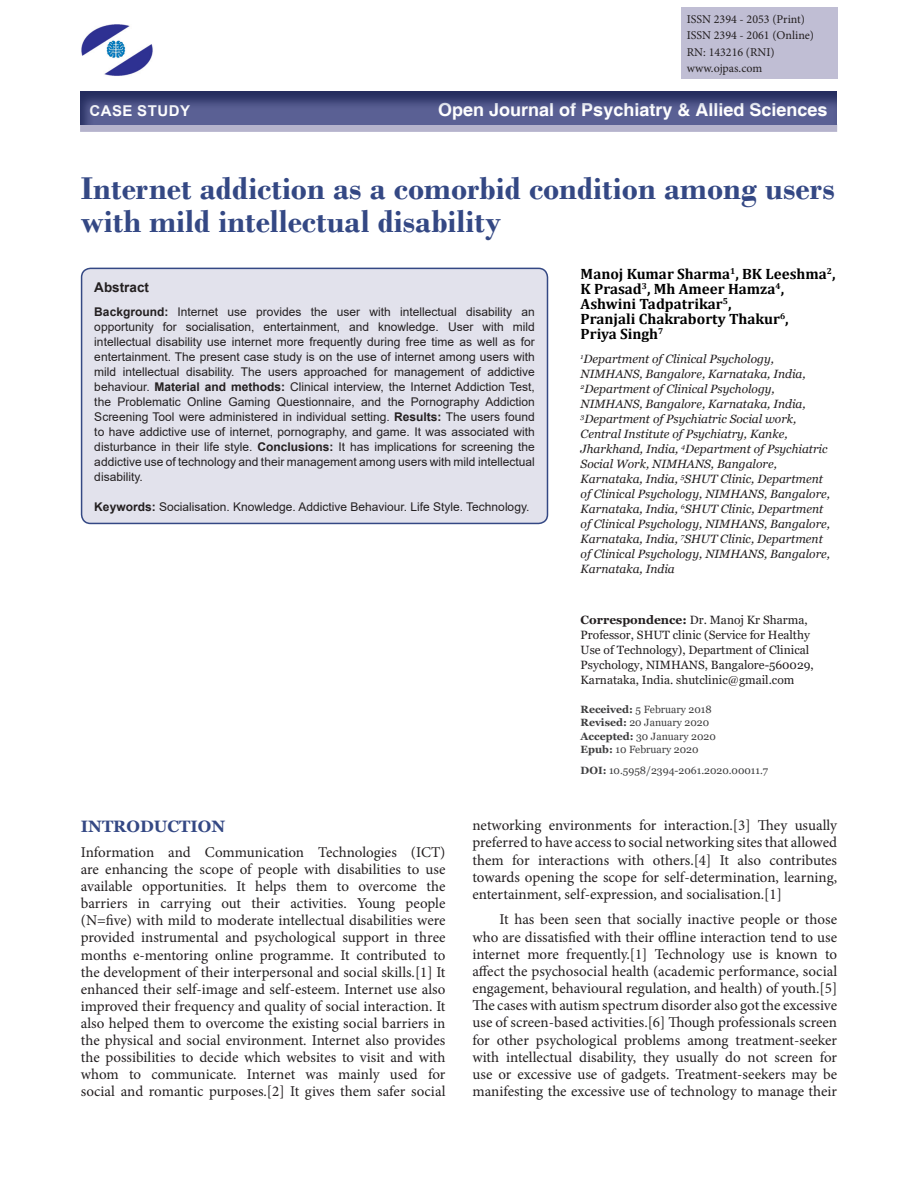
<style>
.page{position:relative;width:918px;height:1188px;background:#fff}
.page>*{position:absolute;margin:0;border:0;box-sizing:border-box;transform-origin:0 0}
.AT{font:700 33px/33px "Bodoni";color:#344884}
.t1{font:700 18px "Helvetica";color:#fff}
.t2{font:700 16.5px "Georgia";color:#344884}
.TXFL{font:15px/17.1px "Minion Pro";color:#231f20;text-align:justify}
.TX{font:15px/17.2px "Minion Pro";letter-spacing:-.005em;color:#231f20;text-align:justify}
.AU{font:700 15px/15px "Cambria";color:#000}
.t3{font:700 15px "Arial";letter-spacing:.035em;color:#fff}
.ABSH{font:700 13.5px "Arial";color:#231f20}
.ABS{font:12px/15px "Arial";color:#231f20;text-align:justify}
.AFF{font:italic 12px/15px "Georgia";color:#231f20}
.ADD{font:12px/15px "Georgia";color:#231f20}
.KWD{font:12px "Arial";color:#231f20}
.ISSN{font:12px "Minion Pro";color:#231f20}
.HIS{font:10.5px/13.5px "Georgia";color:#3e3e3f}
.s1{font-weight:700}
</style>
<div class="page">
<div style="left:82px;top:268px;width:466px;height:255px;background:#e2e2ec;border-radius:9px"></div>
<div style="left:81px;top:268px;width:467px;height:256px;border:2px solid #344884;border-radius:9px"></div>
<div style="left:681px;top:8px;width:156px;height:71px;background:#c0bed4"></div>
<div style="left:80px;top:124px;width:757px;height:8px;background:#b5b3cc"></div>
<img style="left:81px;top:24px;width:72px;height:52px">
<div style="left:67px;top:80px;width:781px;height:47px;background:#344884;opacity:.75"></div>
<p class="ISSN" style="left:687px;top:11px;width:120px">ISSN 2394 - 2053 (Print)</p>
<p class="ISSN" style="left:687px;top:27px;width:129px">ISSN 2394 - 2061 (Online)</p>
<p class="ISSN" style="left:687px;top:44px;width:89px">RN: 143216 (RNI)</p>
<p class="ISSN" style="left:687px;top:60px;width:77px">www.ojpas.com</p>
<p class="t3" style="left:89px;top:100px;width:102px">CASE STUDY</p>
<p class="t1" style="left:438px;top:99px;width:391px">Open Journal of Psychiatry &amp; Allied Sciences</p>
<p class="AT" style="left:81px;top:171px;width:756px">Internet addiction as a comorbid condition among users with mild intellectual disability</p>
<p class="AU" style="left:581px;top:266px;width:256px">Manoj Kumar Sharma<sup>1</sup>, BK Leeshma<sup>2</sup>,<br>K Prasad<sup>3</sup>, Mh Ameer Hamza<sup>4</sup>,<br>Ashwini Tadpatrikar<sup>5</sup>,<br>Pranjali Chakraborty Thakur<sup>6</sup>,<br>Priya Singh<sup>7</sup></p>
<p class="AFF" style="left:581px;top:351px;width:251px"><sup>1</sup>Department of Clinical Psychology, NIMHANS, Bangalore, Karnataka, India, <sup>2</sup>Department of Clinical Psychology, NIMHANS, Bangalore, Karnataka, India, <sup>3</sup>Department of Psychiatric Social work, Central Institute of Psychiatry, Kanke, Jharkhand, India, <sup>4</sup>Department of Psychiatric Social Work, NIMHANS, Bangalore, Karnataka, India, <sup>5</sup>SHUT Clinic, Department of Clinical Psychology, NIMHANS, Bangalore, Karnataka, India, <sup>6</sup>SHUT Clinic, Department of Clinical Psychology, NIMHANS, Bangalore, Karnataka, India, <sup>7</sup>SHUT Clinic, Department of Clinical Psychology, NIMHANS, Bangalore, Karnataka, India</p>
<p class="ADD" style="left:581px;top:612px;width:235px"><span class="s1">Correspondence:</span> Dr. Manoj Kr Sharma, Professor, SHUT clinic (Service for Healthy Use of Technology), Department of Clinical Psychology, NIMHANS, Bangalore-560029, Karnataka, India. shutclinic@gmail.com</p>
<p class="HIS" style="left:581px;top:703px;width:137px"><span class="s1">Received:</span> 5 February 2018<br><span class="s1">Revised:</span> 20 January 2020<br><span class="s1">Accepted:</span> 30 January 2020<br><span class="s1">Epub:</span> 10 February 2020</p>
<p class="HIS" style="left:581px;top:764px;width:189px"><span class="s1">DOI:</span> 10.5958/2394-2061.2020.00011.7</p>
<p class="ABSH" style="left:94px;top:278px;width:56px">Abstract</p>
<p class="ABS" style="left:94px;top:304px;width:442px"><span class="s1">Background:</span> Internet use provides the user with intellectual disability an opportunity for socialisation, entertainment, and knowledge. User with mild intellectual disability use internet more frequently during free time as well as for entertainment. The present case study is on the use of internet among users with mild intellectual disability. The users approached for management of addictive behaviour. <span class="s1">Material and methods:</span> Clinical interview, the Internet Addiction Test, the Problematic Online Gaming Questionnaire, and the Pornography Addiction Screening Tool were administered in individual setting. <span class="s1">Results:</span> The users found to have addictive use of internet, pornography, and game. It was associated with disturbance in their life style. <span class="s1">Conclusions:</span> It has implications for screening the addictive use of technology and their management among users with mild intellectual disability.</p>
<p class="KWD" style="left:94px;top:498px;width:437px"><span class="s1">Keywords:</span> Socialisation. Knowledge. Addictive Behaviour. Life Style. Technology.</p>
<h1 class="t2" style="left:81px;top:815px;width:146px">INTRODUCTION</h1>
<p class="TXFL" style="left:81px;top:844px;width:366px">Information and Communication Technologies (ICT) are enhancing the scope of people with disabilities to use available opportunities. It helps them to overcome the barriers in carrying out their activities. Young people (N=five) with mild to moderate intellectual disabilities were provided instrumental and psychological support in three months e-mentoring online programme. It contributed to the development of their interpersonal and social skills.[1] It enhanced their self-image and self-esteem. Internet use also improved their frequency and quality of social interaction. It also helped them to overcome the existing social barriers in the physical and social environment. Internet also provides the possibilities to decide which websites to visit and with whom to communicate. Internet was mainly used for social and romantic purposes.[2] It gives them safer social</p>
<p class="TXFL" style="left:472px;top:817px;width:366px">networking environments for interaction.[3] They usually preferred to have access to social networking sites that allowed them for interactions with others.[4] It also contributes towards opening the scope for self-determination, learning, entertainment, self-expression, and socialisation.[1]</p>
<p class="TX" style="left:472px;top:911px;width:366px;text-indent:27px">It has been seen that socially inactive people or those who are dissatisfied with their offline interaction tend to use internet more frequently.[1] Technology use is known to affect the psychosocial health (academic performance, social engagement, behavioural regulation, and health) of youth.[5] The cases with autism spectrum disorder also got the excessive use of screen-based activities.[6] Though professionals screen for other psychological problems among treatment-seeker with intellectual disability, they usually do not screen for use or excessive use of gadgets. Treatment-seekers may be manifesting the excessive use of technology to manage their</p>
</div>
